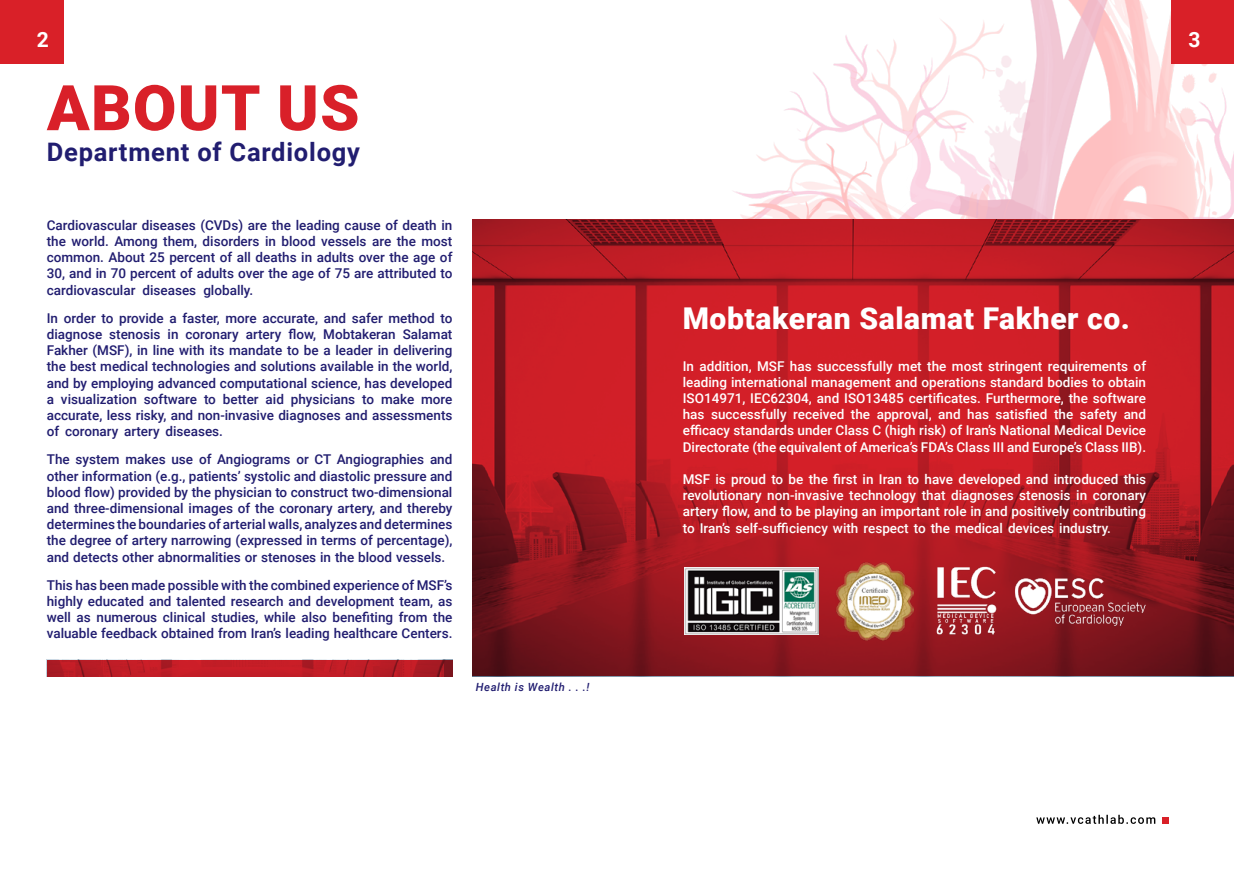
<style>
.page{position:relative;width:1234px;height:872px;background:#fff}
.page>*{position:absolute;margin:0;border:0;box-sizing:border-box;transform-origin:0 0}
.t1{font:900 63px "Roboto";letter-spacing:.02em;color:#d92029}
.t2{font:900 30px "Roboto";letter-spacing:.02em;color:#fff}
.t3{font:700 25.5px "Roboto";letter-spacing:.03em;color:#211d70}
.t4{font:700 21px "Roboto";color:#fff}
.t5{font:500 13.5px/16.2px "Roboto";color:#211d70;text-align:justify}
.t6{font:500 13.5px/16.2px "Roboto";color:#fff;text-align:justify}
.t7{font:italic 500 11.25px "Roboto";letter-spacing:.05em;color:#211d70}
</style>
<div class="page">
<div style="left:0;top:0;width:64px;height:64px;background:#d92028"></div>
<img style="left:733px;top:0;width:500px;height:219px">
<svg style="left:472px;top:219px;width:761px;height:457px;background:#b11b23"></svg>
<img style="left:684px;top:567px;width:134px;height:67px">
<img style="left:834px;top:561px;width:79px;height:79px">
<img style="left:934px;top:564px;width:65px;height:72px">
<img style="left:1012px;top:574px;width:135px;height:52px">
<svg style="left:47px;top:660px;width:405px;height:16px;background:#bb1c25"></svg>
<div style="left:1170px;top:0;width:63px;height:64px;background:#d92028"></div>
<svg style="left:1036px;top:814px;width:119px;height:10px"></svg>
<div style="left:1161px;top:817px;width:7px;height:7px;background:#d92028"></div>
<h3 class="t4" style="left:37px;top:25px;width:14px">2</h3>
<h1 class="t1" style="left:47px;top:64px;width:314px">ABOUT US</h1>
<h3 class="t3" style="left:47px;top:134px;width:314px">Department of Cardiology</h3>
<p class="t5" style="left:47px;top:216px;width:407px">Cardiovascular diseases (CVDs) are the leading cause of death in the world. Among them, disorders in blood vessels are the most common. About 25 percent of all deaths in adults over the age of 30, and in 70 percent of adults over the age of 75 are attributed to cardiovascular diseases globally.</p>
<p class="t5" style="left:47px;top:309px;width:407px">In order to provide a faster, more accurate, and safer method to diagnose stenosis in coronary artery flow, Mobtakeran Salamat Fakher (MSF), in line with its mandate to be a leader in delivering the best medical technologies and solutions available in the world, and by employing advanced computational science, has developed a visualization software to better aid physicians to make more accurate, less risky, and non-invasive diagnoses and assessments of coronary artery diseases.</p>
<p class="t5" style="left:47px;top:451px;width:407px">The system makes use of Angiograms or CT Angiographies and other information (e.g., patients’ systolic and diastolic pressure and blood flow) provided by the physician to construct two-dimensional and three-dimensional images of the coronary artery, and thereby determines the boundaries of arterial walls, analyzes and determines the degree of artery narrowing (expressed in terms of percentage), and detects other abnormalities or stenoses in the blood vessels.</p>
<p class="t5" style="left:47px;top:576px;width:407px">This has been made possible with the combined experience of MSF’s highly educated and talented research and development team, as well as numerous clinical studies, while also benefiting from the valuable feedback obtained from Iran’s leading healthcare Centers.</p>
<p class="t7" style="left:476px;top:679px;width:115px">Health is Wealth . . .!</p>
<h3 class="t4" style="left:1188px;top:25px;width:14px">3</h3>
<h2 class="t2" style="left:682px;top:297px;width:448px">Mobtakeran Salamat Fakher co.</h2>
<p class="t6" style="left:682px;top:357px;width:465px">In addition, MSF has successfully met the most stringent requirements of leading international management and operations standard bodies to obtain ISO14971, IEC62304, and ISO13485 certificates. Furthermore, the software has successfully received the approval, and has satisfied the safety and efficacy standards under Class C (high risk) of Iran’s National Medical Device Directorate (the equivalent of America’s FDA’s Class III and Europe’s Class IIB).</p>
<p class="t6" style="left:682px;top:470px;width:465px">MSF is proud to be the first in Iran to have developed and introduced this revolutionary non-invasive technology that diagnoses stenosis in coronary artery flow, and to be playing an important role in and positively contributing to Iran’s self-sufficiency with respect to the medical devices industry.</p>
</div>
